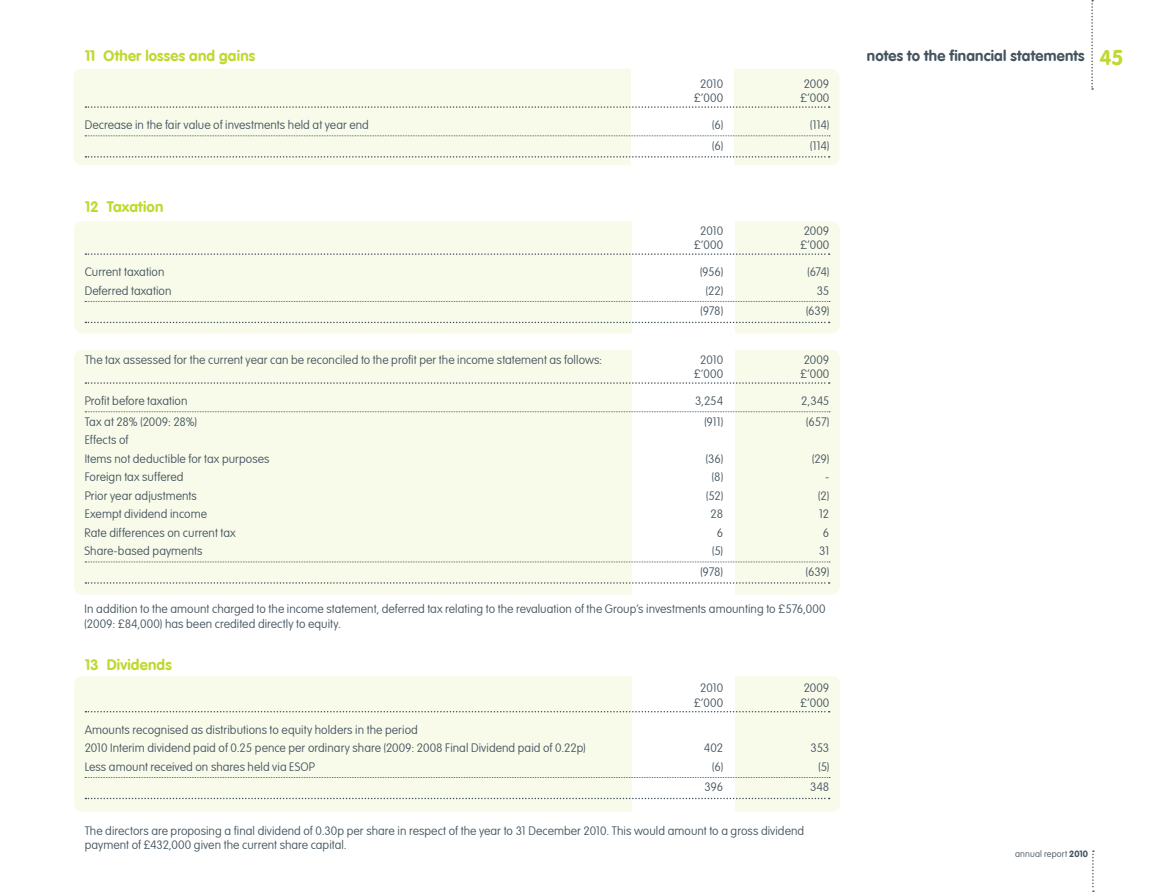
<style>
.page{position:relative;width:1149px;height:893px;background:#fff}
.page>*{position:absolute;margin:0;border:0;box-sizing:border-box;transform-origin:0 0}
.t1{font:700 21px "VAG Rounded LT";color:#c1d82f}
.t2{font:700 15px "VAG Rounded LT";letter-spacing:.01em;color:#c1d82f}
.t3{font:700 15px "VAG Rounded LT";letter-spacing:.015em;color:#455560}
.t4{font:100 12px/18.5px "VAG Rounded LT";letter-spacing:.005em;color:#455560}
.t5{font:100 9px "VAG Rounded LT";letter-spacing:.015em;color:#455560}
.s1{font-weight:700}
</style>
<div class="page">
<svg style="left:1091px;top:0;width:1px;height:90px"></svg>
<svg style="left:1092px;top:850px;width:1px;height:42px"></svg>
<div style="left:74px;top:350px;width:765px;height:245px;background:#f9fbea;border-radius:9px"></div>
<div style="left:631px;top:345px;width:102px;height:254px;background:#fff"></div>
<div style="left:74px;top:221px;width:765px;height:112px;background:#f9fbea;border-radius:9px"></div>
<div style="left:631px;top:219px;width:102px;height:116px;background:#fff"></div>
<div style="left:74px;top:69px;width:765px;height:96px;background:#f9fbea;border-radius:9px"></div>
<div style="left:631px;top:67px;width:102px;height:100px;background:#fff"></div>
<svg style="left:85px;top:106px;width:744px;height:2px"></svg>
<svg style="left:85px;top:135px;width:744px;height:1px"></svg>
<svg style="left:85px;top:156px;width:744px;height:2px"></svg>
<svg style="left:85px;top:253px;width:744px;height:2px"></svg>
<svg style="left:85px;top:301px;width:744px;height:1px"></svg>
<svg style="left:85px;top:322px;width:744px;height:1px"></svg>
<div style="left:74px;top:676px;width:765px;height:136px;background:#f9fbea;border-radius:9px"></div>
<div style="left:631px;top:673px;width:102px;height:141px;background:#fff"></div>
<svg style="left:85px;top:711px;width:744px;height:1px"></svg>
<svg style="left:85px;top:777px;width:744px;height:1px"></svg>
<svg style="left:85px;top:798px;width:744px;height:1px"></svg>
<svg style="left:85px;top:382px;width:744px;height:2px"></svg>
<svg style="left:85px;top:411px;width:744px;height:1px"></svg>
<svg style="left:85px;top:562px;width:744px;height:1px"></svg>
<svg style="left:85px;top:582px;width:744px;height:2px"></svg>
<p class="t2" style="left:85px;top:47px;width:172px">11 Other losses and gains</p>
<p class="t3" style="left:866px;top:47px;width:219px">notes to the financial statements</p>
<p class="t4" style="left:700px;top:75px;width:24px">2010</p>
<p class="t4" style="left:803px;top:75px;width:27px">2009</p>
<p class="t4" style="left:693px;top:89px;width:31px">£’000</p>
<p class="t4" style="left:799px;top:89px;width:31px">£’000</p>
<p class="t4" style="left:85px;top:116px;width:286px">Decrease in the fair value of investments held at year end</p>
<p class="t4" style="left:712px;top:116px;width:12px">(6)</p>
<p class="t4" style="left:809px;top:116px;width:21px">(114)</p>
<p class="t4" style="left:712px;top:137px;width:12px">(6)</p>
<p class="t4" style="left:809px;top:137px;width:21px">(114)</p>
<h1 class="t1" style="left:1098px;top:46px;width:26px">45</h1>
<p class="t2" style="left:85px;top:198px;width:80px">12 Taxation</p>
<p class="t4" style="left:700px;top:222px;width:24px">2010</p>
<p class="t4" style="left:803px;top:222px;width:27px">2009</p>
<p class="t4" style="left:693px;top:236px;width:31px">£’000</p>
<p class="t4" style="left:799px;top:236px;width:31px">£’000</p>
<p class="t4" style="left:85px;top:263px;width:81px">Current taxation</p>
<p class="t4" style="left:699px;top:263px;width:25px">(956)</p>
<p class="t4" style="left:807px;top:263px;width:23px">(674)</p>
<p class="t4" style="left:85px;top:282px;width:88px">Deferred taxation</p>
<p class="t4" style="left:705px;top:282px;width:19px">(22)</p>
<p class="t4" style="left:816px;top:282px;width:14px">35</p>
<p class="t4" style="left:700px;top:302px;width:24px">(978)</p>
<p class="t4" style="left:805px;top:302px;width:25px">(639)</p>
<p class="t4" style="left:85px;top:351px;width:519px">The tax assessed for the current year can be reconciled to the profit per the income statement as follows:</p>
<p class="t4" style="left:700px;top:351px;width:24px">2010</p>
<p class="t4" style="left:803px;top:351px;width:27px">2009</p>
<p class="t4" style="left:693px;top:365px;width:31px">£’000</p>
<p class="t4" style="left:799px;top:365px;width:31px">£’000</p>
<p class="t4" style="left:85px;top:392px;width:104px">Profit before taxation</p>
<p class="t4" style="left:694px;top:392px;width:30px">3,254</p>
<p class="t4" style="left:801px;top:392px;width:30px">2,345</p>
<p class="t4" style="left:85px;top:413px;width:114px">Tax at 28% (2009: 28%)</p>
<p class="t4" style="left:704px;top:413px;width:20px">(911)</p>
<p class="t4" style="left:805px;top:413px;width:25px">(657)</p>
<p class="t4" style="left:85px;top:431px;width:186px">Effects of<br>Items not deductible for tax purposes</p>
<p class="t4" style="left:705px;top:450px;width:19px">(36)</p>
<p class="t4" style="left:811px;top:450px;width:19px">(29)</p>
<p class="t4" style="left:85px;top:468px;width:100px">Foreign tax suffered</p>
<p class="t4" style="left:711px;top:468px;width:13px">(8)</p>
<p class="t4" style="left:824px;top:468px;width:6px">-</p>
<p class="t4" style="left:85px;top:487px;width:114px">Prior year adjustments</p>
<p class="t4" style="left:706px;top:487px;width:18px">(52)</p>
<p class="t4" style="left:818px;top:487px;width:13px">(2)</p>
<p class="t4" style="left:85px;top:505px;width:124px">Exempt dividend income</p>
<p class="t4" style="left:710px;top:505px;width:14px">28</p>
<p class="t4" style="left:818px;top:505px;width:12px">12</p>
<p class="t4" style="left:85px;top:524px;width:152px">Rate differences on current tax</p>
<p class="t4" style="left:716px;top:524px;width:8px">6</p>
<p class="t4" style="left:822px;top:524px;width:8px">6</p>
<p class="t4" style="left:85px;top:542px;width:119px">Share-based payments</p>
<p class="t4" style="left:712px;top:542px;width:12px">(5)</p>
<p class="t4" style="left:819px;top:542px;width:12px">31</p>
<p class="t4" style="left:700px;top:563px;width:24px">(978)</p>
<p class="t4" style="left:805px;top:563px;width:25px">(639)</p>
<p class="t4" style="left:85px;top:602px;width:742px;line-height:14.2px">In addition to the amount charged to the income statement, deferred tax relating to the revaluation of the Group’s investments amounting to £576,000 (2009: £84,000) has been credited directly to equity.</p>
<p class="t2" style="left:85px;top:656px;width:89px">13 Dividends</p>
<p class="t4" style="left:85px;top:721px;width:502px">Amounts recognised as distributions to equity holders in the period<br>2010 Interim dividend paid of 0.25 pence per ordinary share (2009: 2008 Final Dividend paid of 0.22p)</p>
<p class="t4" style="left:700px;top:679px;width:24px">2010</p>
<p class="t4" style="left:803px;top:679px;width:27px">2009</p>
<p class="t4" style="left:693px;top:694px;width:31px">£’000</p>
<p class="t4" style="left:799px;top:694px;width:31px">£’000</p>
<p class="t4" style="left:703px;top:739px;width:21px">402</p>
<p class="t4" style="left:810px;top:739px;width:20px">353</p>
<p class="t4" style="left:85px;top:758px;width:232px">Less amount received on shares held via ESOP</p>
<p class="t4" style="left:712px;top:758px;width:12px">(6)</p>
<p class="t4" style="left:818px;top:758px;width:12px">(5)</p>
<p class="t4" style="left:704px;top:778px;width:20px">396</p>
<p class="t4" style="left:809px;top:778px;width:21px">348</p>
<p class="t4" style="left:85px;top:824px;width:720px;line-height:14.2px">The directors are proposing a final dividend of 0.30p per share in respect of the year to 31 December 2010. This would amount to a gross dividend payment of £432,000 given the current share capital.</p>
<p class="t5" style="left:1014px;top:849px;width:74px">annual report <span class="s1">2010</span></p>
</div>
